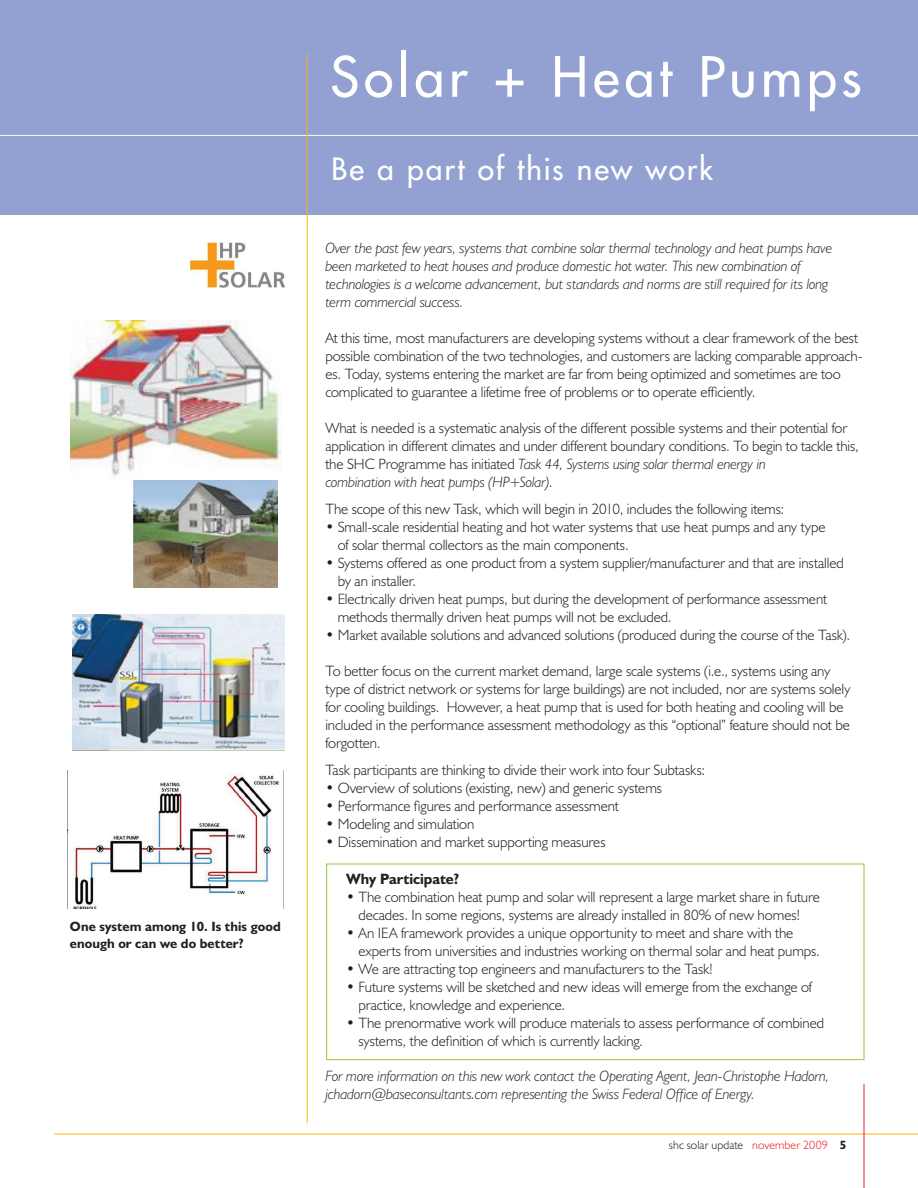
<style>
.page{position:relative;width:918px;height:1188px;background:#fff}
.page>*{position:absolute;margin:0;border:0;box-sizing:border-box;transform-origin:0 0}
.t1{font:54px "Futura";color:#fff}
.t2{font:30px "Futura";letter-spacing:.06em;color:#fff}
.t3{font:300 15px/18px "Humanist 521 BT";letter-spacing:-.005em;color:#231f20}
.t4{font:italic 300 15px/18px "Humanist 521 BT";letter-spacing:-.01em;color:#231f20}
.t5{font:700 15px "Humanist 521 BT";letter-spacing:-.005em;color:#231f20}
.t6{font:700 13.5px/16.5px "Humanist 521 BT";letter-spacing:.005em;color:#231f20}
.t7{font:300 12px "Humanist 521 BT";letter-spacing:.005em;color:#231f20}
.s1{font-style:italic}
.s2{color:#ee1d23}
.s3{font-weight:700}
</style>
<div class="page">
<hr style="left:54px;top:1134px;width:864px;height:1px;background:#fcb615">
<hr style="left:864px;top:1084px;width:1px;height:104px;background:#ee1d23">
<div style="left:0;top:0;width:918px;height:215px;background:#92a1d1"></div>
<img style="left:190px;top:243px;width:95px;height:46px">
<img style="left:70px;top:320px;width:211px;height:156px">
<img style="left:72px;top:614px;width:213px;height:136px">
<img style="left:68px;top:770px;width:216px;height:139px">
<hr style="left:0;top:135px;width:918px;height:1px;background:#fff">
<hr style="left:307px;top:54px;width:1px;height:1069px;background:#fcb615">
<img style="left:134px;top:481px;width:143px;height:106px">
<div style="left:326px;top:864px;width:538px;height:196px;border:1px solid #94c83c"></div>
<p class="t6" style="left:70px;top:918px;width:212px">One system among 10. Is this good enough or can we do better?</p>
<h1 class="t1" style="left:330px;top:42px;width:533px">Solar + Heat Pumps</h1>
<h2 class="t2" style="left:331px;top:149px;width:383px">Be a part of this new work</h2>
<p class="t4" style="left:325px;top:239px;width:508px">Over the past few years, systems that combine solar thermal technology and heat pumps have been marketed to heat houses and produce domestic hot water. This new combination of technologies is a welcome advancement, but standards and norms are still required for its long term commercial success.</p>
<p class="t3" style="left:325px;top:329px;width:539px">At this time, most manufacturers are developing systems without a clear framework of the best possible combination of the two technologies, and customers are lacking comparable approach&shy;es. Today, systems entering the market are far from being optimized and sometimes are too complicated to guarantee a lifetime free of problems or to operate efficiently.</p>
<p class="t3" style="left:325px;top:419px;width:535px">What is needed is a systematic analysis of the different possible systems and their potential for application in different climates and under different boundary conditions. To begin to tackle this, the SHC Programme has initiated <span class="s1">Task 44, Systems using solar thermal energy in<br>combination with heat pumps (HP+Solar)</span>.</p>
<p class="t3" style="left:325px;top:500px;width:460px">The scope of this new Task, which will begin in 2010, includes the following items:</p>
<p class="t3" style="left:338px;top:518px;width:489px;text-indent:-12px">• Small-scale residential heating and hot water systems that use heat pumps and any type of solar thermal collectors as the main components.</p>
<p class="t3" style="left:338px;top:554px;width:508px;text-indent:-12px">• Systems offered as one product from a system supplier/manufacturer and that are installed by an installer.</p>
<p class="t3" style="left:338px;top:590px;width:491px;text-indent:-12px">• Electrically driven heat pumps, but during the development of performance assessment methods thermally driven heat pumps will not be excluded.</p>
<p class="t3" style="left:325px;top:626px;width:526px">• Market available solutions and advanced solutions (produced during the course of the Task).</p>
<p class="t3" style="left:325px;top:662px;width:527px">To better focus on the current market demand, large scale systems (i.e., systems using any type of district network or systems for large buildings) are not included, nor are systems solely for cooling buildings. However, a heat pump that is used for both heating and cooling will be included in the performance assessment methodology as this “optional” feature should not be forgotten.</p>
<p class="t3" style="left:325px;top:761px;width:381px">Task participants are thinking to divide their work into four Subtasks:</p>
<p class="t3" style="left:325px;top:779px;width:338px">• Overview of solutions (existing, new) and generic systems</p>
<p class="t3" style="left:325px;top:797px;width:295px">• Performance figures and performance assessment</p>
<p class="t3" style="left:325px;top:815px;width:151px">• Modeling and simulation</p>
<p class="t3" style="left:325px;top:833px;width:282px">• Dissemination and market supporting measures</p>
<p class="t5" style="left:346px;top:870px;width:115px">Why Participate?</p>
<p class="t3" style="left:346px;top:888px;width:475px;text-align:center">• The combination heat pump and solar will represent a large market share in future decades. In some regions, systems are already installed in 80% of new homes!</p>
<p class="t3" style="left:358px;top:924px;width:463px;text-indent:-12px">• An IEA framework provides a unique opportunity to meet and share with the experts from universities and industries working on thermal solar and heat pumps.</p>
<p class="t3" style="left:346px;top:960px;width:368px">• We are attracting top engineers and manufacturers to the Task!</p>
<p class="t3" style="left:358px;top:978px;width:455px;text-indent:-12px">• Future systems will be sketched and new ideas will emerge from the exchange of practice, knowledge and experience.</p>
<p class="t3" style="left:358px;top:1014px;width:467px;text-indent:-12px">• The prenormative work will produce materials to assess performance of combined systems, the definition of which is currently lacking.</p>
<p class="t4" style="left:325px;top:1067px;width:505px">For more information on this new work contact the Operating Agent, Jean-Christophe Hadorn, jchadorn@baseconsultants.com representing the Swiss Federal Office of Energy.</p>
<p class="t7" style="left:669px;top:1138px;width:179px">shc solar update <span class="s2">november 2009</span> <span class="s3">5</span></p>
</div>
